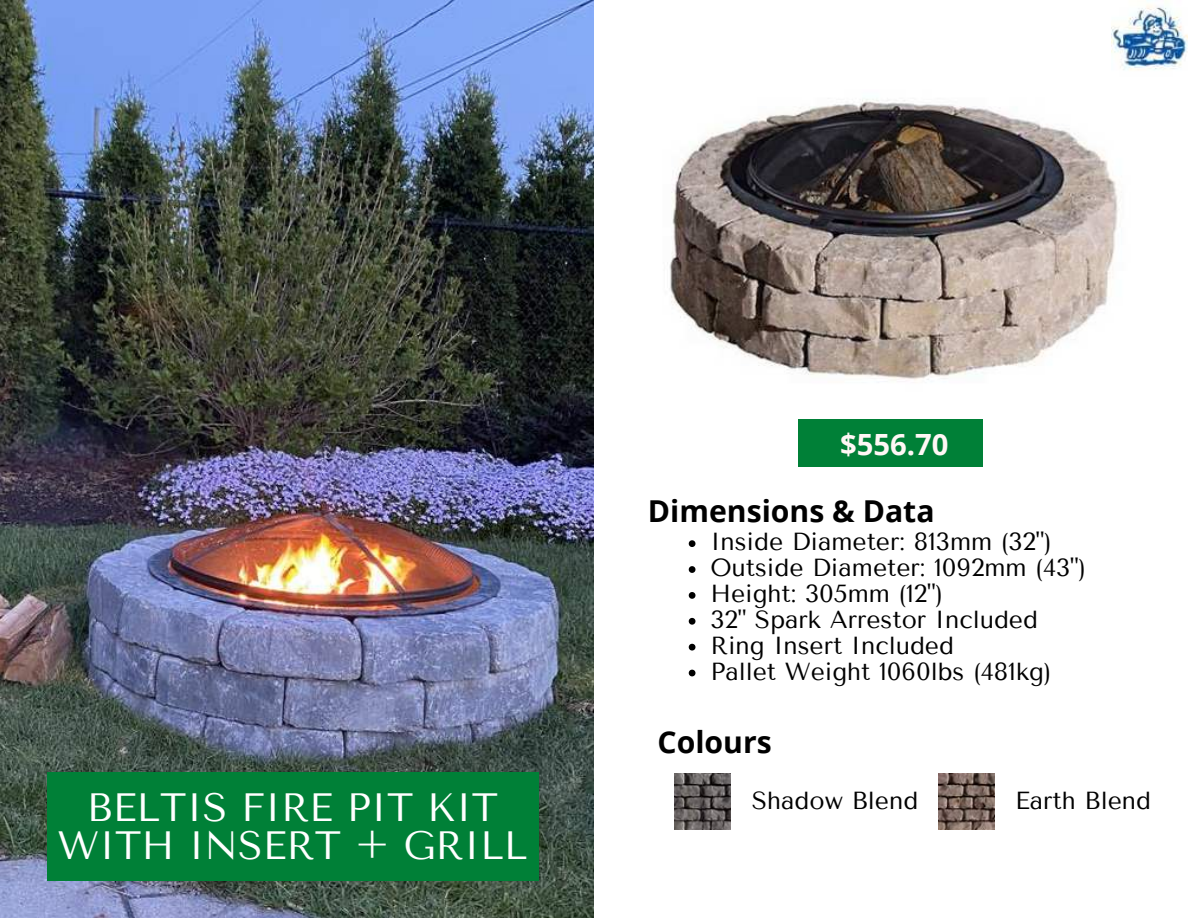
<style>
.page{position:relative;width:1188px;height:918px;background:#fff}
.page>*{position:absolute;margin:0;border:0;box-sizing:border-box;transform-origin:0 0}
.t1{font:39.45px/39px "Tenor Sans";color:#fff;text-align:center}
.t2{font:700 30.15px "Open Sans";color:#000}
.t3{font:700 29.25px "Open Sans";color:#fff7f5}
.t4{font:24.6px/26px "Tenor Sans";color:#000}
</style>
<div class="page">
<img style="left:675px;top:773px;width:56px;height:56px">
<img style="left:938px;top:773px;width:56px;height:56px">
<div style="left:798px;top:420px;width:184px;height:47px;background:#008037"></div>
<img style="left:0;top:0;width:594px;height:918px">
<div style="left:47px;top:772px;width:491px;height:109px;background:#008037"></div>
<img style="left:669px;top:99px;width:453px;height:282px">
<svg style="left:689px;top:540px;width:6px;height:7px"></svg>
<svg style="left:689px;top:566px;width:6px;height:7px"></svg>
<svg style="left:689px;top:592px;width:6px;height:7px"></svg>
<svg style="left:689px;top:618px;width:6px;height:7px"></svg>
<svg style="left:689px;top:644px;width:6px;height:7px"></svg>
<svg style="left:689px;top:670px;width:6px;height:6px"></svg>
<img style="left:1111px;top:0;width:77px;height:70px">
<h1 class="t1" style="left:57px;top:788px;width:472px">BELTIS FIRE PIT KIT<br>WITH INSERT + GRILL</h1>
<p class="t3" style="left:840px;top:423px;width:110px">$556.70</p>
<p class="t2" style="left:648px;top:490px;width:288px">Dimensions &amp; Data</p>
<p class="t4" style="left:710px;top:529px;width:377px">Inside Diameter: 813mm (32")<br>Outside Diameter: 1092mm (43")<br>Height: 305mm (12")<br>32" Spark Arrestor Included<br>Ring Insert Included<br>Pallet Weight 1060lbs (481kg)</p>
<p class="t2" style="left:657px;top:721px;width:116px">Colours</p>
<p class="t4" style="left:752px;top:787px;width:168px">Shadow Blend</p>
<p class="t4" style="left:1015px;top:787px;width:138px">Earth Blend</p>
</div>
